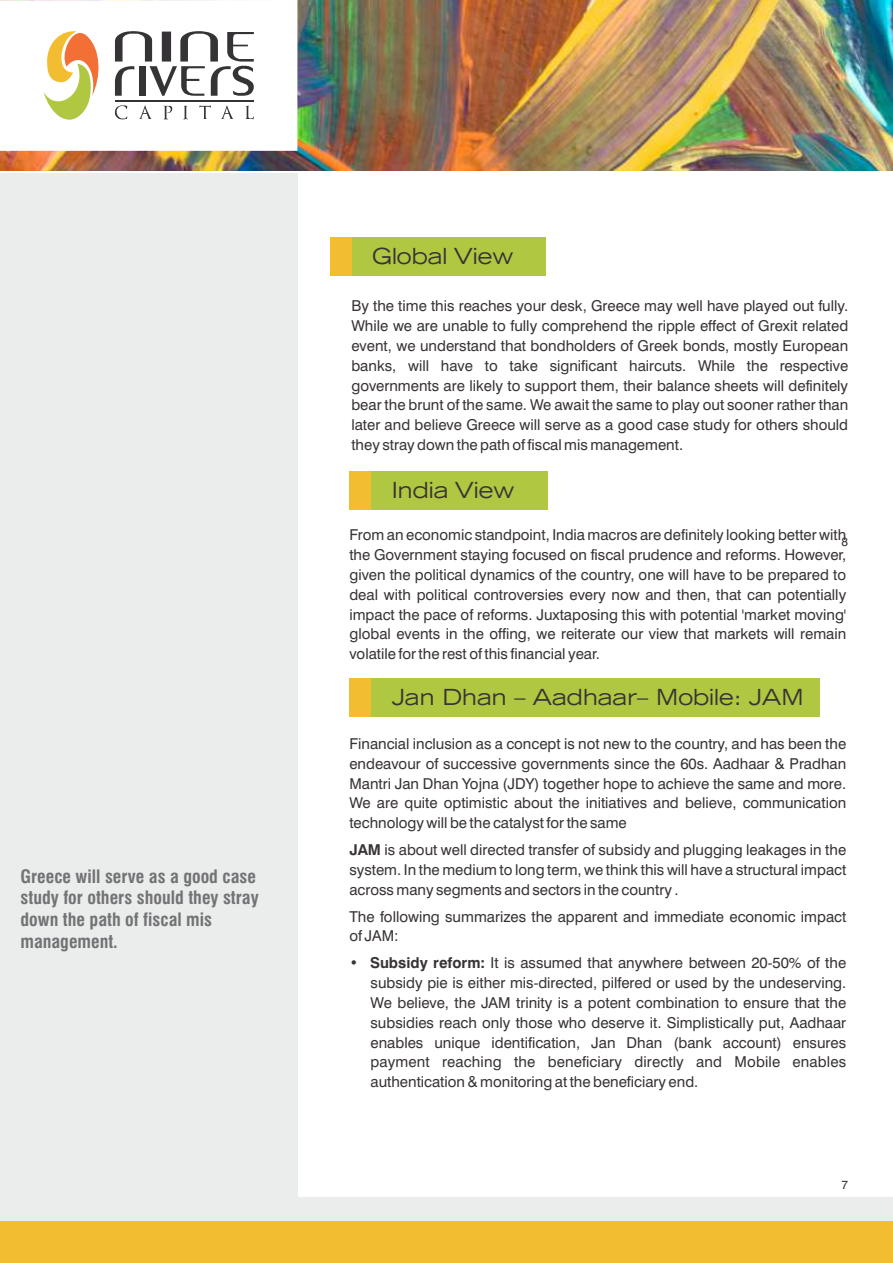
<style>
.page{position:relative;width:893px;height:1263px;background:#fff}
.page>*{position:absolute;margin:0;border:0;box-sizing:border-box;transform-origin:0 0}
.t1{font:expanded 22.2px "Trade Gothic LH";color:#383336}
.t2{font:700 condensed 18px/21.6px "Swiss 721 BT";color:#737375}
.t3{font:15px/19.8px "Swiss 721 BT";color:#383336;text-align:justify}
.t4{font:12px "Swiss 721 BT";color:#383336}
.s1{font-weight:700}
</style>
<div class="page">
<img style="left:0;top:0;width:893px;height:171px">
<div style="left:0;top:0;width:297px;height:151px;background:#fff"></div>
<svg style="left:115px;top:105px;width:139px;height:14px"></svg>
<hr style="left:115px;top:100px;width:139px;height:1px;background:#363336">
<svg style="left:115px;top:31px;width:139px;height:65px"></svg>
<svg style="left:44px;top:31px;width:55px;height:89px"></svg>
<div style="left:0;top:173px;width:298px;height:1089px;background:#e6e8e8"></div>
<div style="left:0;top:1197px;width:893px;height:62px;background:#ebeded"></div>
<div style="left:0;top:1222px;width:893px;height:41px;background:#f2bd30"></div>
<div style="left:351px;top:237px;width:194px;height:38px;background:#b0c742"></div>
<div style="left:330px;top:237px;width:21px;height:38px;background:#f2bd30"></div>
<div style="left:370px;top:678px;width:449px;height:38px;background:#b0c742"></div>
<div style="left:349px;top:678px;width:22px;height:38px;background:#f2bd30"></div>
<div style="left:370px;top:471px;width:178px;height:38px;background:#b0c742"></div>
<div style="left:349px;top:471px;width:22px;height:38px;background:#f2bd30"></div>
<p class="t2" style="left:21px;top:867px;width:240px">Greece will serve as a good case study for others should they stray down the path of fiscal mis management.</p>
<h1 class="t1" style="left:372px;top:248px;width:143px">Global View</h1>
<p class="t3" style="left:351px;top:298px;width:498px">By the time this reaches your desk, Greece may well have played out fully.<br>While we are unable to fully comprehend the ripple effect of Grexit related event, we understand that bondholders of Greek bonds, mostly European banks, will have to take significant haircuts. While the respective governments are likely to support them, their balance sheets will definitely bear the brunt of the same. We await the same to play out sooner rather than later and believe Greece will serve as a good case study for others should they stray down the path of fiscal mis management.</p>
<h1 class="t1" style="left:392px;top:481px;width:124px">India View</h1>
<p class="t3" style="left:349px;top:527px;width:498px">From an economic standpoint, India macros are definitely looking better with the Government staying focused on fiscal prudence and reforms. However, given the political dynamics of the country, one will have to be prepared to deal with political controversies every now and then, that can potentially impact the pace of reforms. Juxtaposing this with potential 'market moving' global events in the offing, we reiterate our view that markets will remain volatile for the rest of this financial year.</p>
<p class="t4" style="left:842px;top:537px;width:8px">8</p>
<h1 class="t1" style="left:392px;top:688px;width:413px">Jan Dhan – Aadhaar– Mobile: JAM</h1>
<p class="t3" style="left:349px;top:735px;width:498px">Financial inclusion as a concept is not new to the country, and has been the endeavour of successive governments since the 60s. Aadhaar &amp; Pradhan Mantri Jan Dhan Yojna (JDY) together hope to achieve the same and more.<br>We are quite optimistic about the initiatives and believe, communication technology will be the catalyst for the same</p>
<p class="t3" style="left:349px;top:841px;width:498px"><span class="s1">JAM</span> is about well directed transfer of subsidy and plugging leakages in the system. In the medium to long term, we think this will have a structural impact across many segments and sectors in the country .</p>
<p class="t3" style="left:349px;top:908px;width:498px">The following summarizes the apparent and immediate economic impact of JAM:</p>
<p class="t3" style="left:371px;top:954px;width:477px;text-indent:-21px">• <span class="s1">Subsidy reform:</span> It is assumed that anywhere between 20-50% of the subsidy pie is either mis-directed, pilfered or used by the undeserving.<br>We believe, the JAM trinity is a potent combination to ensure that the subsidies reach only those who deserve it. Simplistically put, Aadhaar enables unique identification, Jan Dhan (bank account) ensures payment reaching the beneficiary directly and Mobile enables authentication &amp; monitoring at the beneficiary end.</p>
<p class="t4" style="left:842px;top:1180px;width:8px">7</p>
</div>
